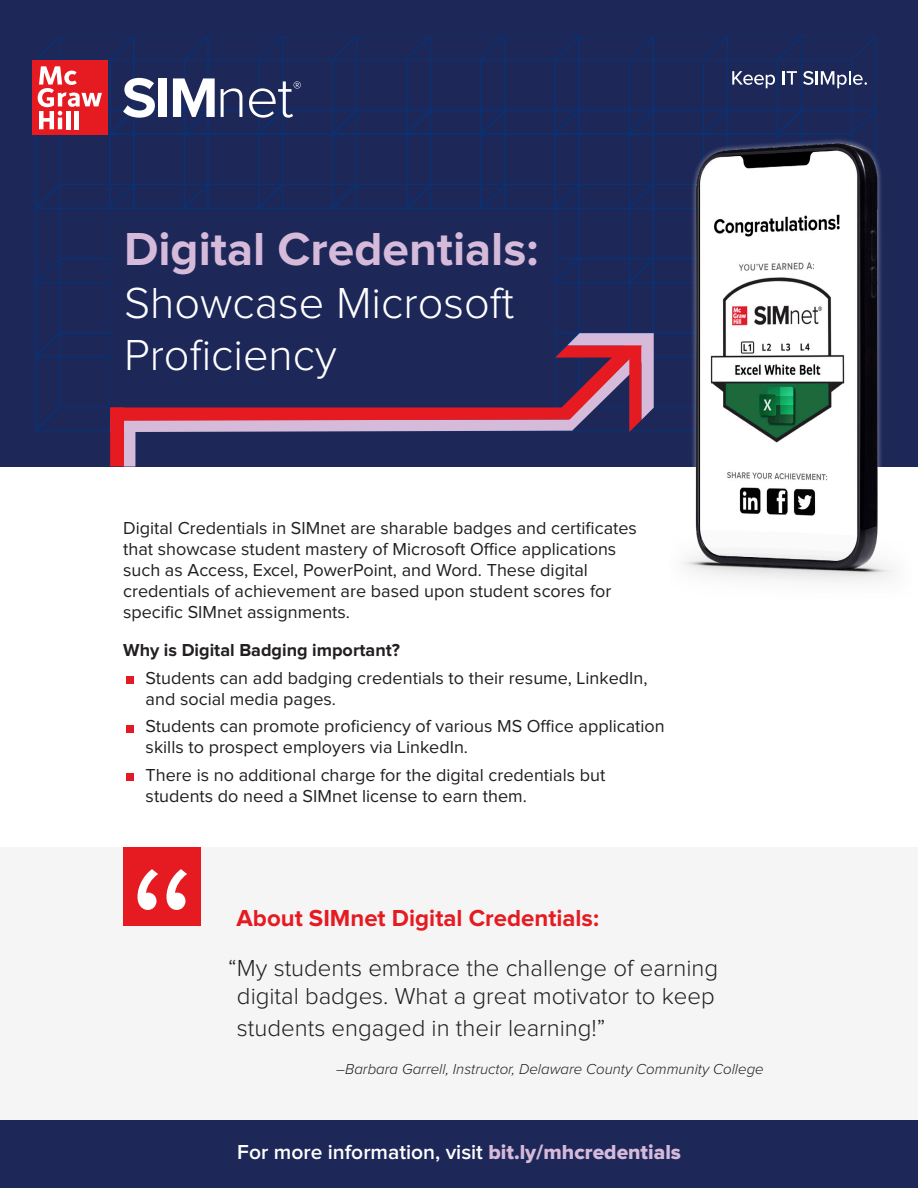
<style>
.page{position:relative;width:918px;height:1188px;background:#fff}
.page>*{position:absolute;margin:0;border:0;box-sizing:border-box;transform-origin:0 0}
.t1{font:700 48px "Proxima Nova";color:#d5bad9}
.t2{font:300 45px/52.5px "Proxima Nova";color:#fff}
.t3{font:300 24px/28.5px "Proxima Nova";color:#231f20;text-align:center}
.t4{font:700 24px "Proxima Nova";color:#e51b21}
.t5{font:600 21px "Proxima Nova";color:#fff}
.Headline{font:18px/21.1px "Proxima Nova";color:#231f20}
.Headline-2{font:700 18px "Proxima Nova";color:#231f20}
.t6{font:italic 300 15px "Proxima Nova";color:#231f20}
.s1{font-family:"Proxima Nova Extrabld";font-weight:400;color:#d5bad9}
</style>
<div class="page">
<div style="left:0;top:847px;width:918px;height:321px;background:#f5f5f6"></div>
<div style="left:123px;top:847px;width:77px;height:79px;background:#e51b21"></div>
<svg style="left:138px;top:869px;width:49px;height:41px"></svg>
<div style="left:0;top:0;width:918px;height:467px;background:#1d2758"></div>
<div style="left:110px;top:60px;width:75px;height:74px;border:1px solid #083377"></div>
<div style="left:134px;top:36px;width:74px;height:75px;border:1px solid #083377"></div>
<svg style="left:109px;top:36px;width:26px;height:25px"></svg>
<div style="left:184px;top:60px;width:75px;height:74px;border:1px solid #083377"></div>
<div style="left:208px;top:36px;width:75px;height:75px;border:1px solid #083377"></div>
<svg style="left:184px;top:36px;width:25px;height:25px"></svg>
<div style="left:258px;top:60px;width:75px;height:74px;border:1px solid #083377"></div>
<div style="left:282px;top:36px;width:75px;height:75px;border:1px solid #083377"></div>
<svg style="left:258px;top:36px;width:25px;height:25px"></svg>
<div style="left:332px;top:60px;width:75px;height:74px;border:1px solid #083377"></div>
<div style="left:356px;top:36px;width:75px;height:75px;border:1px solid #083377"></div>
<svg style="left:332px;top:36px;width:25px;height:25px"></svg>
<div style="left:407px;top:60px;width:74px;height:74px;border:1px solid #083377"></div>
<div style="left:430px;top:36px;width:75px;height:75px;border:1px solid #083377"></div>
<svg style="left:406px;top:36px;width:25px;height:25px"></svg>
<div style="left:481px;top:60px;width:74px;height:74px;border:1px solid #083377"></div>
<div style="left:505px;top:36px;width:74px;height:75px;border:1px solid #083377"></div>
<svg style="left:480px;top:36px;width:26px;height:25px"></svg>
<div style="left:555px;top:60px;width:75px;height:74px;border:1px solid #083377"></div>
<div style="left:579px;top:36px;width:74px;height:75px;border:1px solid #083377"></div>
<svg style="left:555px;top:36px;width:25px;height:25px"></svg>
<div style="left:36px;top:134px;width:74px;height:75px;border:1px solid #083377"></div>
<div style="left:59px;top:110px;width:75px;height:75px;border:1px solid #083377"></div>
<div style="left:110px;top:134px;width:75px;height:75px;border:1px solid #083377"></div>
<div style="left:134px;top:110px;width:74px;height:75px;border:1px solid #083377"></div>
<div style="left:184px;top:134px;width:75px;height:75px;border:1px solid #083377"></div>
<div style="left:208px;top:110px;width:75px;height:75px;border:1px solid #083377"></div>
<div style="left:258px;top:134px;width:75px;height:75px;border:1px solid #083377"></div>
<div style="left:282px;top:110px;width:75px;height:75px;border:1px solid #083377"></div>
<div style="left:332px;top:134px;width:75px;height:75px;border:1px solid #083377"></div>
<div style="left:356px;top:110px;width:75px;height:75px;border:1px solid #083377"></div>
<svg style="left:332px;top:110px;width:25px;height:25px"></svg>
<div style="left:407px;top:134px;width:74px;height:75px;border:1px solid #083377"></div>
<div style="left:430px;top:110px;width:75px;height:75px;border:1px solid #083377"></div>
<svg style="left:406px;top:110px;width:25px;height:25px"></svg>
<div style="left:481px;top:134px;width:74px;height:75px;border:1px solid #083377"></div>
<div style="left:505px;top:110px;width:74px;height:75px;border:1px solid #083377"></div>
<svg style="left:480px;top:110px;width:26px;height:25px"></svg>
<div style="left:555px;top:134px;width:75px;height:75px;border:1px solid #083377"></div>
<div style="left:579px;top:110px;width:74px;height:75px;border:1px solid #083377"></div>
<svg style="left:555px;top:110px;width:25px;height:25px"></svg>
<div style="left:36px;top:208px;width:74px;height:75px;border:1px solid #083377"></div>
<div style="left:59px;top:184px;width:75px;height:75px;border:1px solid #083377"></div>
<svg style="left:35px;top:184px;width:25px;height:25px"></svg>
<div style="left:134px;top:184px;width:74px;height:75px;border:1px solid #083377"></div>
<svg style="left:109px;top:184px;width:26px;height:25px"></svg>
<div style="left:208px;top:184px;width:75px;height:75px;border:1px solid #083377"></div>
<svg style="left:184px;top:184px;width:25px;height:25px"></svg>
<div style="left:282px;top:184px;width:75px;height:75px;border:1px solid #083377"></div>
<svg style="left:258px;top:184px;width:25px;height:25px"></svg>
<div style="left:356px;top:184px;width:75px;height:75px;border:1px solid #083377"></div>
<svg style="left:332px;top:184px;width:25px;height:25px"></svg>
<div style="left:430px;top:184px;width:75px;height:75px;border:1px solid #083377"></div>
<svg style="left:406px;top:184px;width:25px;height:25px"></svg>
<div style="left:505px;top:184px;width:74px;height:75px;border:1px solid #083377"></div>
<svg style="left:480px;top:184px;width:26px;height:25px"></svg>
<div style="left:555px;top:208px;width:75px;height:75px;border:1px solid #083377"></div>
<div style="left:579px;top:184px;width:74px;height:75px;border:1px solid #083377"></div>
<svg style="left:555px;top:184px;width:25px;height:25px"></svg>
<div style="left:36px;top:282px;width:74px;height:75px;border:1px solid #083377"></div>
<div style="left:59px;top:258px;width:75px;height:75px;border:1px solid #083377"></div>
<svg style="left:35px;top:258px;width:25px;height:25px"></svg>
<svg style="left:109px;top:258px;width:1px;height:25px"></svg>
<div style="left:505px;top:258px;width:74px;height:75px;border:1px solid #083377"></div>
<div style="left:555px;top:282px;width:75px;height:75px;border:1px solid #083377"></div>
<div style="left:579px;top:258px;width:74px;height:75px;border:1px solid #083377"></div>
<svg style="left:555px;top:258px;width:25px;height:25px"></svg>
<div style="left:36px;top:356px;width:74px;height:75px;border:1px solid #083377"></div>
<div style="left:59px;top:333px;width:75px;height:74px;border:1px solid #083377"></div>
<svg style="left:35px;top:332px;width:25px;height:25px"></svg>
<svg style="left:109px;top:332px;width:1px;height:25px"></svg>
<svg style="left:35px;top:406px;width:25px;height:26px"></svg>
<div style="left:629px;top:60px;width:75px;height:74px;border:1px solid #083377"></div>
<div style="left:653px;top:36px;width:74px;height:75px;border:1px solid #083377"></div>
<svg style="left:629px;top:36px;width:25px;height:25px"></svg>
<div style="left:703px;top:60px;width:75px;height:74px;border:1px solid #083377"></div>
<div style="left:727px;top:36px;width:75px;height:75px;border:1px solid #083377"></div>
<svg style="left:703px;top:36px;width:25px;height:25px"></svg>
<div style="left:777px;top:60px;width:75px;height:74px;border:1px solid #083377"></div>
<div style="left:801px;top:36px;width:75px;height:75px;border:1px solid #083377"></div>
<svg style="left:777px;top:36px;width:25px;height:25px"></svg>
<svg style="left:851px;top:36px;width:25px;height:25px"></svg>
<div style="left:629px;top:134px;width:75px;height:75px;border:1px solid #083377"></div>
<div style="left:653px;top:110px;width:74px;height:75px;border:1px solid #083377"></div>
<svg style="left:629px;top:110px;width:25px;height:25px"></svg>
<div style="left:727px;top:110px;width:75px;height:75px;border:1px solid #083377"></div>
<svg style="left:703px;top:110px;width:25px;height:19px"></svg>
<div style="left:801px;top:110px;width:75px;height:75px;border:1px solid #083377"></div>
<svg style="left:777px;top:110px;width:25px;height:19px"></svg>
<svg style="left:851px;top:110px;width:25px;height:19px"></svg>
<div style="left:629px;top:208px;width:75px;height:75px;border:1px solid #083377"></div>
<div style="left:653px;top:184px;width:74px;height:75px;border:1px solid #083377"></div>
<svg style="left:629px;top:184px;width:25px;height:25px"></svg>
<div style="left:629px;top:282px;width:75px;height:75px;border:1px solid #083377"></div>
<div style="left:653px;top:258px;width:74px;height:75px;border:1px solid #083377"></div>
<svg style="left:629px;top:258px;width:25px;height:25px"></svg>
<div style="left:653px;top:333px;width:74px;height:74px;border:1px solid #083377"></div>
<div style="left:110px;top:209px;width:445px;height:198px;background:#1d2758"></div>
<svg style="left:109px;top:78px;width:46px;height:57px"></svg>
<div style="left:159px;top:78px;width:8px;height:39px;background:#fff"></div>
<svg style="left:173px;top:78px;width:42px;height:57px"></svg>
<svg style="left:221px;top:88px;width:21px;height:29px"></svg>
<svg style="left:249px;top:81px;width:52px;height:54px"></svg>
<div style="left:33px;top:60px;width:75px;height:75px;background:#e51b21"></div>
<svg style="left:35px;top:36px;width:67px;height:94px"></svg>
<svg style="left:732px;top:71px;width:43px;height:17px"></svg>
<svg style="left:783px;top:71px;width:14px;height:14px"></svg>
<svg style="left:803px;top:71px;width:64px;height:17px"></svg>
<div style="left:0;top:1120px;width:918px;height:68px;background:#1d2758"></div>
<svg style="left:109px;top:406px;width:26px;height:61px"></svg>
<div style="left:126px;top:676px;width:8px;height:8px;background:#e21a23"></div>
<div style="left:126px;top:725px;width:8px;height:7px;background:#e21a23"></div>
<div style="left:126px;top:774px;width:8px;height:7px;background:#e21a23"></div>
<img style="left:671px;top:129px;width:223px;height:453px">
<svg style="left:124px;top:421px;width:431px;height:11px;fill:#d5bad9"></svg>
<svg style="left:110px;top:406px;width:445px;height:15px;fill:#e51b21"></svg>
<svg style="left:555px;top:332px;width:99px;height:100px"></svg>
<div style="left:110px;top:407px;width:14px;height:59px;background:#e51b21"></div>
<p class="t1" style="left:124px;top:222px;width:416px">Digital Credentials:</p>
<p class="t2" style="left:124px;top:277px;width:392px">Showcase Microsoft<br>Proficiency</p>
<p class="Headline" style="left:123px;top:517px;width:515px">Digital Credentials in SIMnet are sharable badges and certificates that showcase student mastery of Microsoft Office applications such as Access, Excel, PowerPoint, and Word. These digital credentials of achievement are based upon student scores for specific SIMnet assignments.</p>
<p class="Headline-2" style="left:123px;top:640px;width:278px">Why is Digital Badging important?</p>
<p class="Headline" style="left:146px;top:668px;width:503px">Students can add badging credentials to their resume, LinkedIn, and social media pages.</p>
<p class="Headline" style="left:146px;top:716px;width:521px">Students can promote proficiency of various MS Office application skills to prospect employers via LinkedIn.</p>
<p class="Headline" style="left:146px;top:765px;width:461px">There is no additional charge for the digital credentials but students do need a SIMnet license to earn them.</p>
<p class="t4" style="left:237px;top:904px;width:364px">About SIMnet Digital Credentials:</p>
<p class="t3" style="left:228px;top:954px;width:491px">“My students embrace the challenge of earning digital badges. What a great motivator to keep</p>
<p class="t3" style="left:237px;top:1014px;width:370px">students engaged in their learning!”</p>
<p class="t6" style="left:336px;top:1061px;width:429px">–Barbara Garrell, Instructor, Delaware County Community College</p>
<p class="t5" style="left:237px;top:1140px;width:445px">For more information, visit <span class="s1">bit.ly/mhcredentials</span></p>
</div>
